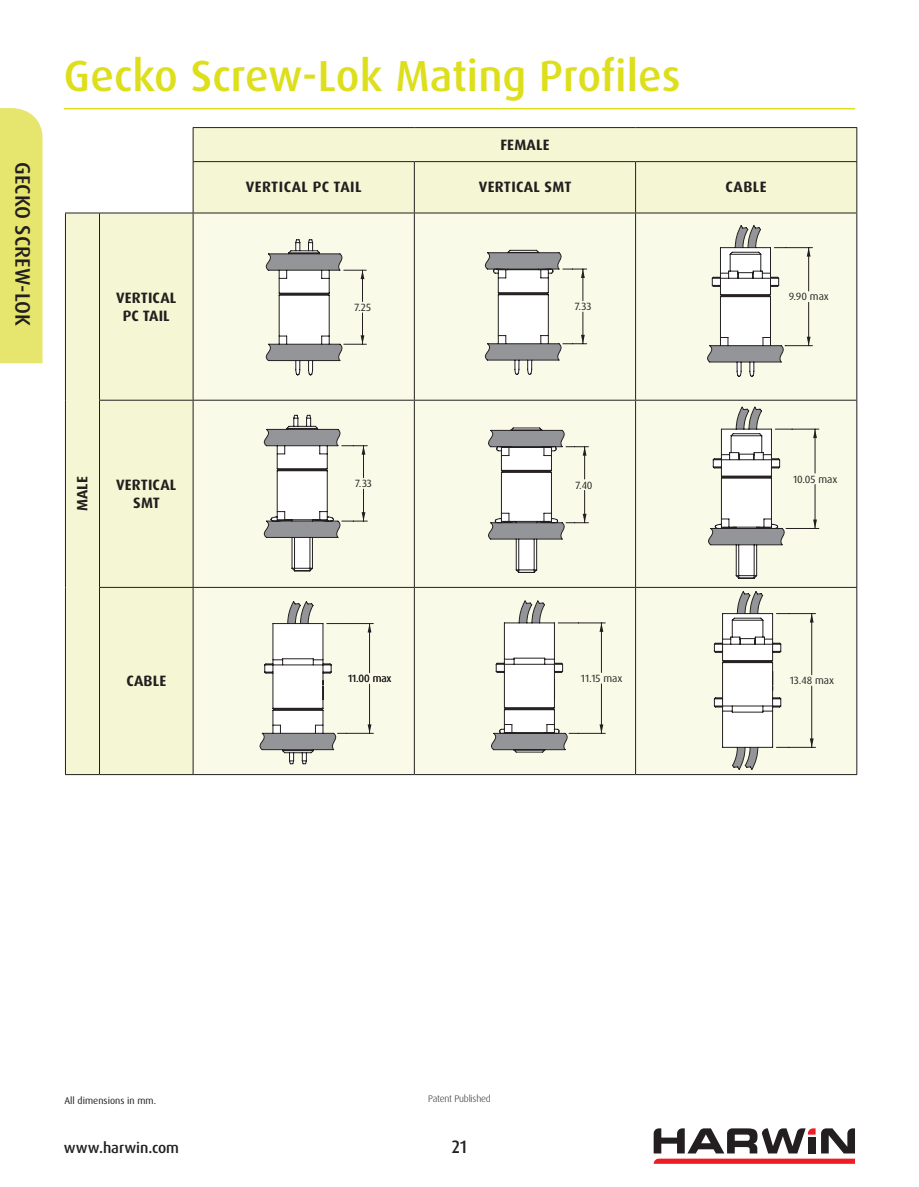
<style>
.page{position:relative;width:919px;height:1187px;background:#fff}
.page>*{position:absolute;margin:0;border:0;box-sizing:border-box;transform-origin:0 0}
.t1{font:500 43.5px "Dax OT";color:#dddf1d}
.t2{font:500 21px "Dax OT";letter-spacing:.01em;color:#231f20}
.t3{font:500 18px "Dax OT";color:#231f20;scale:.9 1}
.t4{font:700 15px/18px "Dax OT";letter-spacing:.01em;color:#231f20;text-align:center}
.t5{font:500 15px "Dax OT";color:#231f20}
.t6{font:700 15px "Dax OT";letter-spacing:.03em;color:#231f20}
.t7{font:10.5px "Dax OT";color:#231f20}
.t8{font:9.75px "Dax OT";color:#231f20}
.t9{font:300 9.75px "Dax OT";letter-spacing:-.02em;color:#231f20}
</style>
<div class="page">
<hr style="left:64px;top:108px;width:791px;height:1px;background:#dddf1d">
<svg style="left:653px;top:1128px;width:201px;height:35px"></svg>
<div style="left:807px;top:1136px;width:8px;height:17px;background:#231f20"></div>
<div style="left:0;top:108px;width:43px;height:255px;background:#e6e66f"></div>
<svg style="left:65px;top:128px;width:791px;height:646px;background:#f4f5d5"></svg>
<div style="left:194px;top:214px;width:662px;height:560px;background:#f9fbe8"></div>
<hr style="left:65px;top:213px;width:1px;height:187px;background:#231f20">
<hr style="left:99px;top:213px;width:1px;height:187px;background:#231f20">
<hr style="left:193px;top:213px;width:1px;height:187px;background:#231f20">
<hr style="left:414px;top:213px;width:1px;height:187px;background:#231f20">
<hr style="left:635px;top:213px;width:1px;height:187px;background:#231f20">
<hr style="left:856px;top:213px;width:1px;height:187px;background:#231f20">
<hr style="left:65px;top:400px;width:1px;height:187px;background:#231f20">
<hr style="left:99px;top:400px;width:94px;height:1px;background:#231f20">
<hr style="left:99px;top:400px;width:1px;height:187px;background:#231f20">
<hr style="left:193px;top:400px;width:221px;height:1px;background:#231f20">
<hr style="left:193px;top:400px;width:1px;height:187px;background:#231f20">
<hr style="left:414px;top:400px;width:221px;height:1px;background:#231f20">
<hr style="left:414px;top:400px;width:1px;height:187px;background:#231f20">
<hr style="left:635px;top:400px;width:222px;height:1px;background:#231f20">
<hr style="left:635px;top:400px;width:1px;height:187px;background:#231f20">
<hr style="left:856px;top:400px;width:1px;height:187px;background:#231f20">
<hr style="left:65px;top:587px;width:1px;height:187px;background:#231f20">
<hr style="left:99px;top:587px;width:94px;height:1px;background:#231f20">
<hr style="left:99px;top:587px;width:1px;height:187px;background:#231f20">
<hr style="left:193px;top:587px;width:221px;height:1px;background:#231f20">
<hr style="left:193px;top:587px;width:1px;height:187px;background:#231f20">
<hr style="left:414px;top:587px;width:221px;height:1px;background:#231f20">
<hr style="left:414px;top:587px;width:1px;height:187px;background:#231f20">
<hr style="left:635px;top:587px;width:222px;height:1px;background:#231f20">
<hr style="left:635px;top:587px;width:1px;height:187px;background:#231f20">
<hr style="left:856px;top:587px;width:1px;height:187px;background:#231f20">
<hr style="left:65px;top:774px;width:34px;height:1px;background:#231f20">
<hr style="left:99px;top:774px;width:94px;height:1px;background:#231f20">
<hr style="left:193px;top:774px;width:221px;height:1px;background:#231f20">
<hr style="left:414px;top:774px;width:221px;height:1px;background:#231f20">
<hr style="left:635px;top:774px;width:222px;height:1px;background:#231f20">
<hr style="left:193px;top:127px;width:221px;height:1px;background:#231f20">
<hr style="left:193px;top:128px;width:1px;height:33px;background:#231f20">
<hr style="left:414px;top:127px;width:221px;height:1px;background:#231f20">
<hr style="left:635px;top:127px;width:222px;height:1px;background:#231f20">
<hr style="left:856px;top:128px;width:1px;height:33px;background:#231f20">
<hr style="left:193px;top:161px;width:221px;height:1px;background:#231f20">
<hr style="left:193px;top:162px;width:1px;height:51px;background:#231f20">
<hr style="left:414px;top:161px;width:221px;height:1px;background:#231f20">
<hr style="left:414px;top:162px;width:1px;height:51px;background:#231f20">
<hr style="left:635px;top:161px;width:222px;height:1px;background:#231f20">
<hr style="left:635px;top:162px;width:1px;height:51px;background:#231f20">
<hr style="left:856px;top:162px;width:1px;height:51px;background:#231f20">
<hr style="left:65px;top:213px;width:34px;height:1px;background:#231f20">
<hr style="left:99px;top:213px;width:94px;height:1px;background:#231f20">
<hr style="left:193px;top:213px;width:221px;height:1px;background:#231f20">
<hr style="left:414px;top:213px;width:221px;height:1px;background:#231f20">
<hr style="left:635px;top:213px;width:222px;height:1px;background:#231f20">
<svg style="left:265px;top:239px;width:101px;height:136px"></svg>
<svg style="left:259px;top:601px;width:114px;height:163px"></svg>
<svg style="left:490px;top:600px;width:115px;height:152px"></svg>
<svg style="left:713px;top:591px;width:102px;height:179px"></svg>
<svg style="left:484px;top:250px;width:102px;height:125px"></svg>
<svg style="left:706px;top:225px;width:106px;height:152px"></svg>
<svg style="left:263px;top:415px;width:104px;height:156px"></svg>
<svg style="left:487px;top:427px;width:101px;height:146px"></svg>
<svg style="left:707px;top:406px;width:111px;height:173px"></svg>
<h2 class="t2" style="left:36px;top:162px;width:166px;rotate:90deg">GECKO SCREW-LOK</h2>
<h1 class="t1" style="left:64px;top:48px;width:618px">Gecko Screw-Lok Mating Profiles</h1>
<p class="t4" style="left:500px;top:136px;width:51px">FEMALE</p>
<p class="t6" style="left:246px;top:178px;width:117px">VERTICAL PC TAIL</p>
<p class="t4" style="left:479px;top:178px;width:94px">VERTICAL SMT</p>
<p class="t4" style="left:725px;top:178px;width:43px">CABLE</p>
<p class="t4" style="left:116px;top:289px;width:62px">VERTICAL<br>PC TAIL</p>
<p class="t7" style="left:354px;top:300px;width:18px">7.25</p>
<p class="t7" style="left:574px;top:300px;width:18px">7.33</p>
<p class="t7" style="left:788px;top:290px;width:42px">9.90 max</p>
<p class="t4" style="left:74px;top:511px;width:37px;rotate:-90deg">MALE</p>
<p class="t4" style="left:116px;top:476px;width:62px">VERTICAL<br>SMT</p>
<p class="t7" style="left:355px;top:477px;width:18px">7.33</p>
<p class="t7" style="left:575px;top:478px;width:19px">7.40</p>
<p class="t7" style="left:793px;top:472px;width:46px">10.05 max</p>
<p class="t4" style="left:126px;top:672px;width:41px">CABLE</p>
<p class="t7" style="left:348px;top:671px;width:45px">11.00 max</p>
<p class="t7" style="left:581px;top:671px;width:43px">11.15 max</p>
<p class="t7" style="left:789px;top:673px;width:46px">13.48 max</p>
<p class="t8" style="left:64px;top:1094px;width:93px">All dimensions in mm.</p>
<p class="t9" style="left:428px;top:1092px;width:64px">Patent Published</p>
<p class="t5" style="left:64px;top:1138px;width:117px">www.harwin.com</p>
<p class="t3" style="left:452px;top:1134px;width:18px">21</p>
</div>
